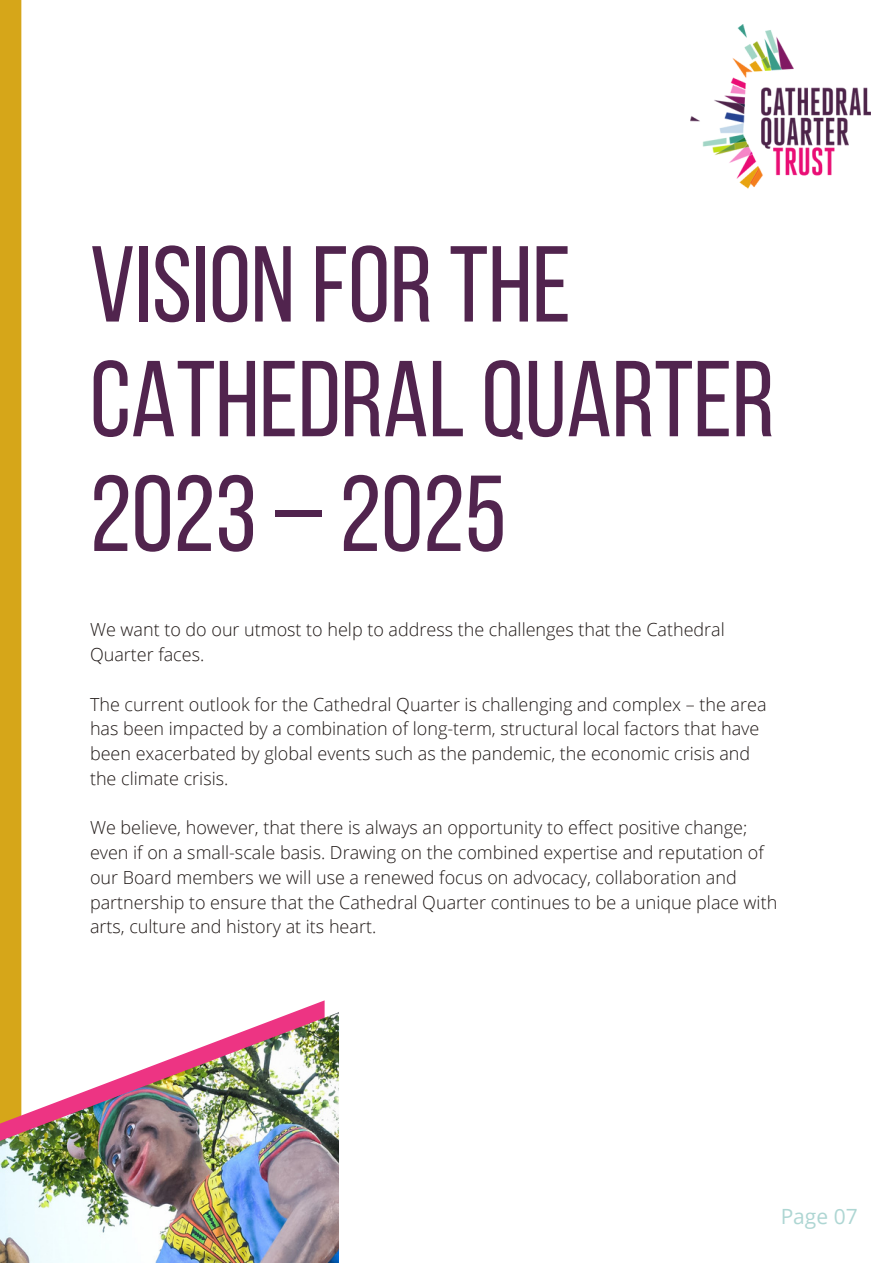
<style>
.page{position:relative;width:893px;height:1264px;background:#fff}
.page>*{position:absolute;margin:0;border:0;box-sizing:border-box;transform-origin:0 0}
.t1{font:107.55px/114.6px "Bebas Neue";color:#51244e}
.t2{font:21px "Open Sans";color:#aed6d3}
.t3{font:300 18px/24.8px "Open Sans";color:#201917}
</style>
<div class="page">
<img style="left:690px;top:24px;width:180px;height:164px">
<div style="left:0;top:0;width:21px;height:1262px;background:#d6a619"></div>
<img style="left:0;top:1012px;width:339px;height:250px">
<p class="t1" style="left:90px;top:237px;width:686px">VISION FORTHE<br>CATHEDRAL QUARTER</p>
<p class="t1" style="left:90px;top:467px;width:418px">2023 – 2025</p>
<p class="t3" style="left:90px;top:617px;width:636px">We want to do our utmost to help to address the challenges that the Cathedral<br>Quarter faces.</p>
<p class="t3" style="left:90px;top:691px;width:678px">The current outlook for the Cathedral Quarter is challenging and complex – the area has been impacted by a combination of long-term, structural local factors that have been exacerbated by global events such as the pandemic, the economic crisis and the climate crisis.</p>
<p class="t3" style="left:90px;top:815px;width:688px">We believe, however, that there is always an opportunity to effect positive change; even if on a small-scale basis. Drawing on the combined expertise and reputation of our Board members we will use a renewed focus on advocacy, collaboration and partnership to ensure that the Cathedral Quarter continues to be a unique place with arts, culture and history at its heart.</p>
<p class="t2" style="left:780px;top:1201px;width:78px">Page 07</p>
</div>
